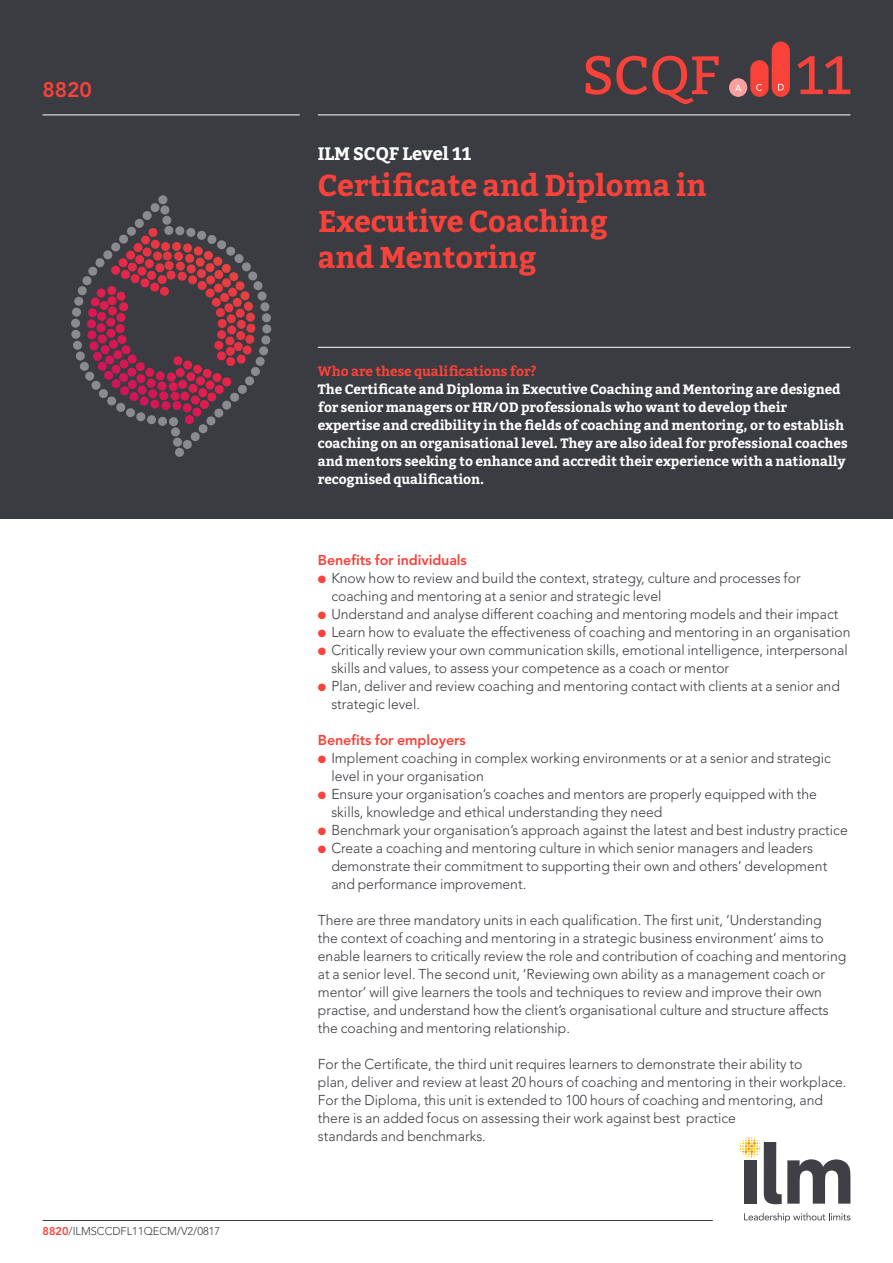
<style>
.page{position:relative;width:893px;height:1263px;background:#fff}
.page>*{position:absolute;margin:0;border:0;box-sizing:border-box;transform-origin:0 0}
.t1{font:54px "Bitter";color:#f9423a}
.t2{font:700 30px/36px "Bitter";letter-spacing:-.005em;color:#f9423a}
.t3{font:800 21px "Avenir";color:#f9423a}
.t4{font:700 18px "Bitter";letter-spacing:-.005em;color:#fff}
.t5{font:300 14.25px/18px "Avenir";color:#3b3c42}
.t6{font:800 14.25px "Avenir";letter-spacing:-.005em;color:#f9423a}
.t7{font:700 13.5px/18px "Bitter";letter-spacing:-.005em;color:#fff}
.t8{font:700 13.5px "Bitter";letter-spacing:-.005em;color:#f9423a}
.t9{font:300 11.25px "Avenir";color:#3b3c42}
.s1{font-weight:800;color:#f9423a}
.s2{color:#f9423a}
</style>
<div class="page">
<hr style="left:43px;top:1220px;width:670px;height:1px;background:#3b3c42">
<div style="left:0;top:0;width:893px;height:519px;background:#3b3c42"></div>
<div style="left:729px;top:78px;width:18px;height:19px;background:#fca09d;border-radius:50%"></div>
<div style="left:750px;top:60px;width:19px;height:37px;background:#f9423a;border-radius:9px"></div>
<div style="left:772px;top:41px;width:18px;height:56px;background:#f9423a;border-radius:9px"></div>
<svg style="left:735px;top:85px;width:6px;height:6px"></svg>
<svg style="left:756px;top:84px;width:6px;height:7px"></svg>
<svg style="left:778px;top:84px;width:6px;height:6px"></svg>
<hr style="left:318px;top:347px;width:532px;height:1px;background:#fff">
<hr style="left:318px;top:115px;width:532px;height:1px;background:#fff">
<hr style="left:43px;top:115px;width:257px;height:1px;background:#fff">
<svg style="left:740px;top:1137px;width:110px;height:67px"></svg>
<svg style="left:744px;top:1213px;width:106px;height:9px"></svg>
<svg style="left:71px;top:195px;width:200px;height:262px"></svg>
<h3 class="t3" style="left:43px;top:77px;width:51px">8820</h3>
<p class="t9" style="left:43px;top:1225px;width:179px"><span class="s1">8820</span>/ILMSCCDFL11QECM/V2/0817</p>
<h1 class="t1" style="left:582px;top:44px;width:140px">SCQF</h1>
<p class="t4" style="left:318px;top:142px;width:155px">ILM SCQF Level 11</p>
<h2 class="t2" style="left:318px;top:167px;width:390px">Certificate and Diploma in<br>Executive Coaching<br>and Mentoring</h2>
<h1 class="t1" style="left:796px;top:44px;width:57px">11</h1>
<p class="t8" style="left:318px;top:363px;width:220px">Who are these qualifications for?</p>
<p class="t7" style="left:318px;top:380px;width:531px">The Certificate and Diploma in Executive Coaching and Mentoring are designed for senior managers or HR/OD professionals who want to develop their expertise and credibility in the fields of coaching and mentoring, or to establish coaching on an organisational level. They are also ideal for professional coaches and mentors seeking to enhance and accredit their experience with a nationally recognised qualification.</p>
<p class="t6" style="left:318px;top:551px;width:151px">Benefits for individuals</p>
<p class="t5" style="left:331px;top:569px;width:471px;text-indent:-13px"><span class="s2">●</span> Know how to review and build the context, strategy, culture and processes for coaching and mentoring at a senior and strategic level</p>
<p class="t5" style="left:318px;top:605px;width:522px"><span class="s2">●</span> Understand and analyse different coaching and mentoring models and their impact</p>
<p class="t5" style="left:318px;top:623px;width:534px"><span class="s2">●</span> Learn how to evaluate the effectiveness of coaching and mentoring in an organisation</p>
<p class="t5" style="left:331px;top:641px;width:518px;text-indent:-13px"><span class="s2">●</span> Critically review your own communication skills, emotional intelligence, interpersonal skills and values, to assess your competence as a coach or mentor</p>
<p class="t5" style="left:331px;top:677px;width:510px;text-indent:-13px"><span class="s2">●</span> Plan, deliver and review coaching and mentoring contact with clients at a senior and strategic level.</p>
<p class="t6" style="left:318px;top:731px;width:150px">Benefits for employers</p>
<p class="t5" style="left:331px;top:749px;width:501px;text-indent:-13px"><span class="s2">●</span> Implement coaching in complex working environments or at a senior and strategic level in your organisation</p>
<p class="t5" style="left:331px;top:785px;width:487px;text-indent:-13px"><span class="s2">●</span> Ensure your organisation’s coaches and mentors are properly equipped with the skills, knowledge and ethical understanding they need</p>
<p class="t5" style="left:318px;top:821px;width:531px"><span class="s2">●</span> Benchmark your organisation’s approach against the latest and best industry practice</p>
<p class="t5" style="left:331px;top:839px;width:497px;text-indent:-13px"><span class="s2">●</span> Create a coaching and mentoring culture in which senior managers and leaders demonstrate their commitment to supporting their own and others’ development and performance improvement.</p>
<p class="t5" style="left:318px;top:911px;width:530px">There are three mandatory units in each qualification. The first unit, ‘Understanding<br>the context of coaching and mentoring in a strategic business environment’ aims to enable learners to critically review the role and contribution of coaching and mentoring at a senior level. The second unit, ‘Reviewing own ability as a management coach or mentor’ will give learners the tools and techniques to review and improve their own practise, and understand how the client’s organisational culture and structure affects the coaching and mentoring relationship.</p>
<p class="t5" style="left:318px;top:1055px;width:530px">For the Certificate, the third unit requires learners to demonstrate their ability to<br>plan, deliver and review at least 20 hours of coaching and mentoring in their workplace.<br>For the Diploma, this unit is extended to 100 hours of coaching and mentoring, and there is an added focus on assessing their work against best practice<br>standards and benchmarks.</p>
</div>
